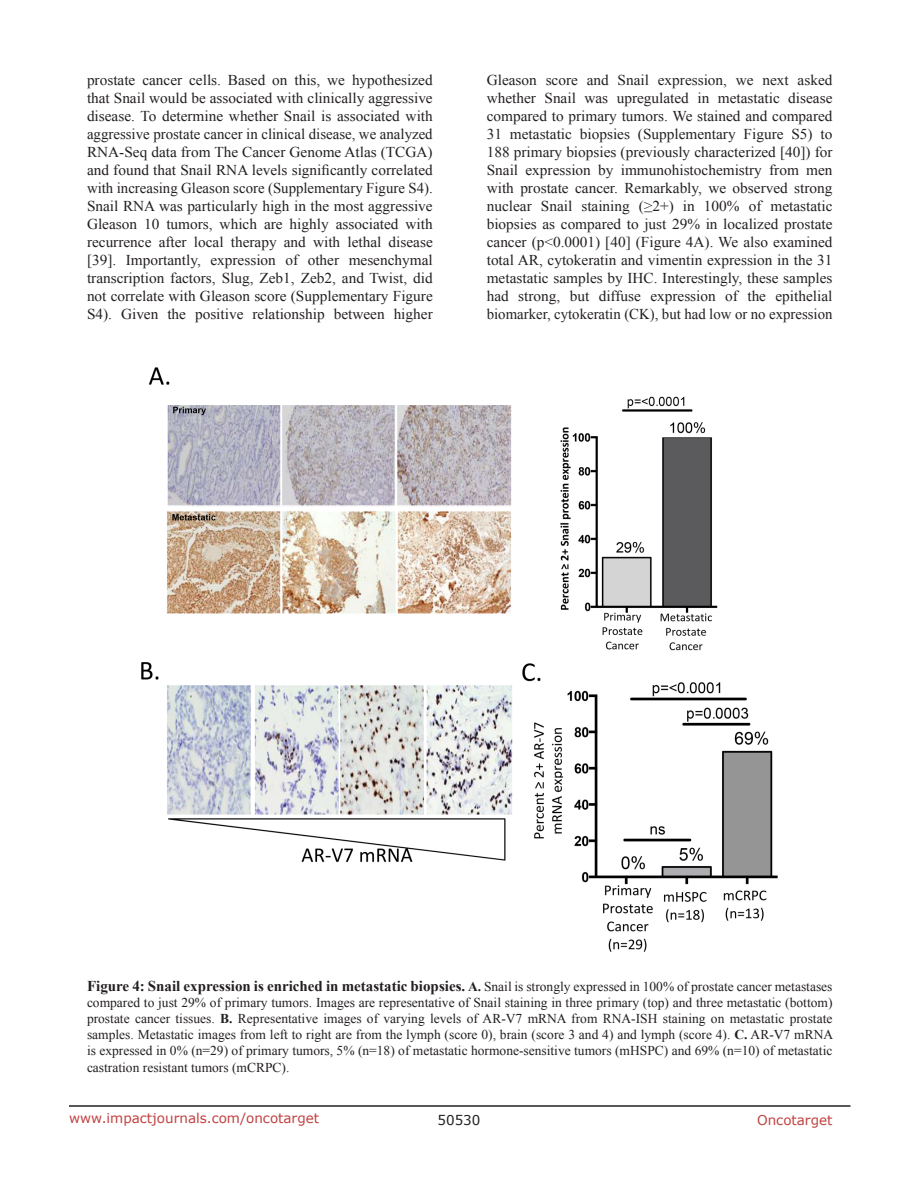
<style>
.page{position:relative;width:918px;height:1188px;background:#fff}
.page>*{position:absolute;margin:0;border:0;box-sizing:border-box;transform-origin:0 0}
.BodyText{font:15px/18px "Times New Roman";color:#231f20;text-align:justify}
.figuretext{font:13.5px/16.2px "Times New Roman";color:#231f20;text-align:justify}
.t1{font:13.5px "Verdana";color:#c24141}
.t2{font:13.5px "Verdana";color:#231f20}
.s1{font-weight:700;font-size:15px}
.s2{font-weight:700}
</style>
<div class="page">
<hr style="left:69px;top:1105px;width:781px;height:2px;background:#231f20">
<img style="left:141px;top:367px;width:637px;height:585px">
<p class="BodyText" style="left:87px;top:71px;width:347px">prostate cancer cells. Based on this, we hypothesized that Snail would be associated with clinically aggressive disease. To determine whether Snail is associated with aggressive prostate cancer in clinical disease, we analyzed RNA-Seq data from The Cancer Genome Atlas (TCGA) and found that Snail RNA levels significantly correlated with increasing Gleason score (Supplementary Figure S4).<br>Snail RNA was particularly high in the most aggressive Gleason 10 tumors, which are highly associated with recurrence after local therapy and with lethal disease [39]. Importantly, expression of other mesenchymal transcription factors, Slug, Zeb1, Zeb2, and Twist, did not correlate with Gleason score (Supplementary Figure S4). Given the positive relationship between higher</p>
<p class="BodyText" style="left:487px;top:71px;width:347px">Gleason score and Snail expression, we next asked whether Snail was upregulated in metastatic disease compared to primary tumors. We stained and compared 31 metastatic biopsies (Supplementary Figure S5) to 188 primary biopsies (previously characterized [40]) for Snail expression by immunohistochemistry from men with prostate cancer. Remarkably, we observed strong nuclear Snail staining (≥2+) in 100% of metastatic biopsies as compared to just 29% in localized prostate cancer (p&lt;0.0001) [40] (Figure 4A). We also examined total AR, cytokeratin and vimentin expression in the 31 metastatic samples by IHC. Interestingly, these samples had strong, but diffuse expression of the epithelial biomarker, cytokeratin (CK), but had low or no expression</p>
<p class="figuretext" style="left:87px;top:978px;width:748px"><span class="s1">Figure 4: Snail expression is enriched in metastatic biopsies.</span> <span class="s2">A.</span> Snail is strongly expressed in 100% of prostate cancer metastases compared to just 29% of primary tumors. Images are representative of Snail staining in three primary (top) and three metastatic (bottom) prostate cancer tissues. <span class="s2">B.</span> Representative images of varying levels of AR-V7 mRNA from RNA-ISH staining on metastatic prostate samples. Metastatic images from left to right are from the lymph (score 0), brain (score 3 and 4) and lymph (score 4). <span class="s2">C.</span> AR-V7 mRNA is expressed in 0% (n=29) of primary tumors, 5% (n=18) of metastatic hormone-sensitive tumors (mHSPC) and 69% (n=10) of metastatic castration resistant tumors (mCRPC).</p>
<p class="t1" style="left:69px;top:1109px;width:252px">www.impactjournals.com/oncotarget</p>
<p class="t2" style="left:438px;top:1111px;width:44px">50530</p>
<p class="t1" style="left:757px;top:1111px;width:77px">Oncotarget</p>
</div>
